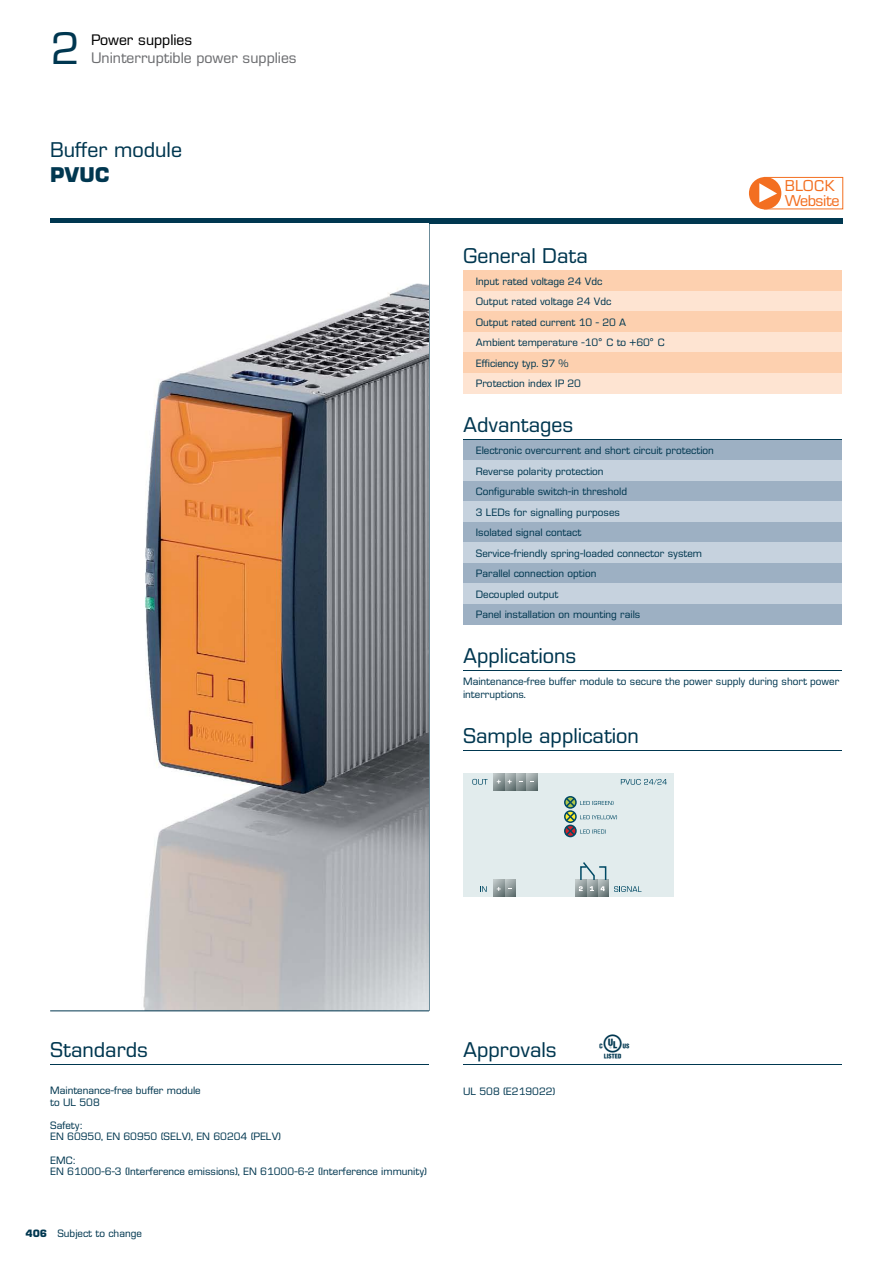
<style>
.page{position:relative;width:893px;height:1263px;background:#fff}
.page>*{position:absolute;margin:0;border:0;box-sizing:border-box;transform-origin:0 0}
.t1{font:45px "Blockstile";color:#003750}
.t2{font:21px "Blockstile";color:#003750}
.t3{font:700 21px "Blockstile";color:#003750}
.t4{font:21px "Blockstile Pi";color:#003750}
.t5{font:15.45px/15.5px "Blockstile";letter-spacing:-.03em;color:#f36f21}
.t6{font:15px "Blockstile";color:#6d6e71}
.t7{font:15px "Blockstile";color:#000}
.t8{font:10.5px/20.5px "Blockstile";color:#003750}
.t9{font:10.5px "Blockstile";color:#003750}
.s1{font-family:"Blockstile Pi";color:#fff}
.s2{color:#fff}
.s3{font-weight:700}
</style>
<div class="page">
<div style="left:50px;top:219px;width:793px;height:5px;background:#003750"></div>
<img style="left:50px;top:283px;width:379px;height:728px">
<hr style="left:429px;top:224px;width:1px;height:787px;background:#003750">
<hr style="left:463px;top:270px;width:378px;height:1px;background:#003750">
<div style="left:463px;top:271px;width:378px;height:20px;background:#fdd0af"></div>
<div style="left:463px;top:291px;width:378px;height:21px;background:#fee4d2"></div>
<div style="left:463px;top:312px;width:378px;height:20px;background:#fdd0af"></div>
<div style="left:463px;top:332px;width:378px;height:21px;background:#fee4d2"></div>
<div style="left:463px;top:352px;width:378px;height:21px;background:#fdd0af"></div>
<div style="left:463px;top:373px;width:378px;height:20px;background:#fee4d2"></div>
<div style="left:463px;top:440px;width:378px;height:21px;background:#9db0c3"></div>
<div style="left:463px;top:461px;width:378px;height:20px;background:#c6d2de"></div>
<div style="left:463px;top:481px;width:378px;height:21px;background:#9db0c3"></div>
<div style="left:463px;top:502px;width:378px;height:20px;background:#c6d2de"></div>
<div style="left:463px;top:522px;width:378px;height:20px;background:#9db0c3"></div>
<div style="left:463px;top:542px;width:378px;height:21px;background:#c6d2de"></div>
<div style="left:463px;top:563px;width:378px;height:20px;background:#9db0c3"></div>
<div style="left:463px;top:583px;width:378px;height:21px;background:#c6d2de"></div>
<div style="left:463px;top:604px;width:378px;height:20px;background:#9db0c3"></div>
<hr style="left:463px;top:750px;width:378px;height:1px;background:#003750">
<div style="left:463px;top:773px;width:211px;height:124px;background:#e2eced"></div>
<svg style="left:597px;top:880px;width:11px;height:17px"></svg>
<svg style="left:586px;top:891px;width:11px;height:6px"></svg>
<svg style="left:575px;top:880px;width:11px;height:17px"></svg>
<svg style="left:504px;top:880px;width:11px;height:17px"></svg>
<svg style="left:493px;top:880px;width:11px;height:17px"></svg>
<svg style="left:497px;top:887px;width:4px;height:4px"></svg>
<svg style="left:515px;top:773px;width:11px;height:17px"></svg>
<svg style="left:504px;top:773px;width:11px;height:17px"></svg>
<svg style="left:508px;top:780px;width:4px;height:4px"></svg>
<svg style="left:493px;top:773px;width:11px;height:17px"></svg>
<svg style="left:526px;top:773px;width:11px;height:17px"></svg>
<svg style="left:480px;top:886px;width:7px;height:6px"></svg>
<svg style="left:614px;top:886px;width:27px;height:6px"></svg>
<svg style="left:472px;top:779px;width:16px;height:6px"></svg>
<svg style="left:621px;top:779px;width:46px;height:6px"></svg>
<svg style="left:564px;top:796px;width:53px;height:41px"></svg>
<svg style="left:579px;top:862px;width:28px;height:29px"></svg>
<svg style="left:497px;top:780px;width:4px;height:4px"></svg>
<hr style="left:50px;top:1011px;width:379px;height:1px;background:#003750">
<hr style="left:50px;top:1064px;width:379px;height:1px;background:#003750">
<hr style="left:463px;top:1064px;width:378px;height:1px;background:#003750">
<div style="left:764px;top:177px;width:79px;height:32px;border:1px solid #f36f21"></div>
<div style="left:749px;top:177px;width:32px;height:32px;background:#f36f21;border-radius:50%"></div>
<svg style="left:759px;top:182px;width:21px;height:22px"></svg>
<h1 class="t1" style="left:51px;top:24px;width:31px">2</h1>
<h3 class="t7" style="left:91px;top:32px;width:103px">Power supplies</h3>
<h3 class="t6" style="left:91px;top:50px;width:207px">Uninterruptible power supplies</h3>
<h2 class="t2" style="left:50px;top:138px;width:133px">Buffer module</h2>
<h2 class="t3" style="left:50px;top:163px;width:61px">PVUC</h2>
<h3 class="t5" style="left:785px;top:178px;width:56px">BLOCK<br>Website</h3>
<h2 class="t2" style="left:463px;top:244px;width:126px">General Data</h2>
<p class="t8" style="left:476px;top:271px;width:191px">Input rated voltage 24 Vdc<br>Output rated voltage 24 Vdc<br>Output rated current 10 - 20 A<br>Ambient temperature -10° C to +60° C<br>Efficiency typ. 97 %<br>Protection index IP 20</p>
<h2 class="t2" style="left:463px;top:413px;width:112px">Advantages</h2>
<p class="t8" style="left:476px;top:441px;width:240px">Electronic overcurrent and short circuit protection Reverse polarity protection<br>Configurable switch-in threshold<br>3 LEDs for signalling purposes<br>Isolated signal contact<br>Service-friendly spring-loaded connector system Parallel connection option<br>Decoupled output<br>Panel installation on mounting rails</p>
<h2 class="t2" style="left:463px;top:644px;width:115px">Applications</h2>
<p class="t8" style="left:463px;top:675px;width:378px;line-height:12.6px">Maintenance-free buffer module to secure the power supply during short power interruptions.</p>
<h2 class="t2" style="left:463px;top:724px;width:177px">Sample application</h2>
<h2 class="t2" style="left:50px;top:1038px;width:125px">Standards<span class="s1">Z</span></h2>
<h2 class="t2" style="left:463px;top:1038px;width:95px">Approvals</h2>
<h2 class="t4" style="left:597px;top:1034px;width:71px">o <span class="s2">Z</span></h2>
<p class="t8" style="left:50px;top:1085px;width:152px;line-height:11.6px">Maintenance-free buffer module to UL 508</p>
<p class="t8" style="left:50px;top:1120px;width:232px;line-height:11.6px">Safety:<br>EN 60950, EN 60950 (SELV), EN 60204 (PELV)</p>
<p class="t8" style="left:50px;top:1154px;width:378px;line-height:11.6px">EMC:<br>EN 61000-6-3 (Interference emissions), EN 61000-6-2 (Interference immunity)</p>
<p class="t8" style="left:463px;top:1081px;width:94px">UL 508 (E219022)</p>
<p class="t9" style="left:26px;top:1228px;width:118px"><span class="s3">406</span> Subject to change</p>
</div>
